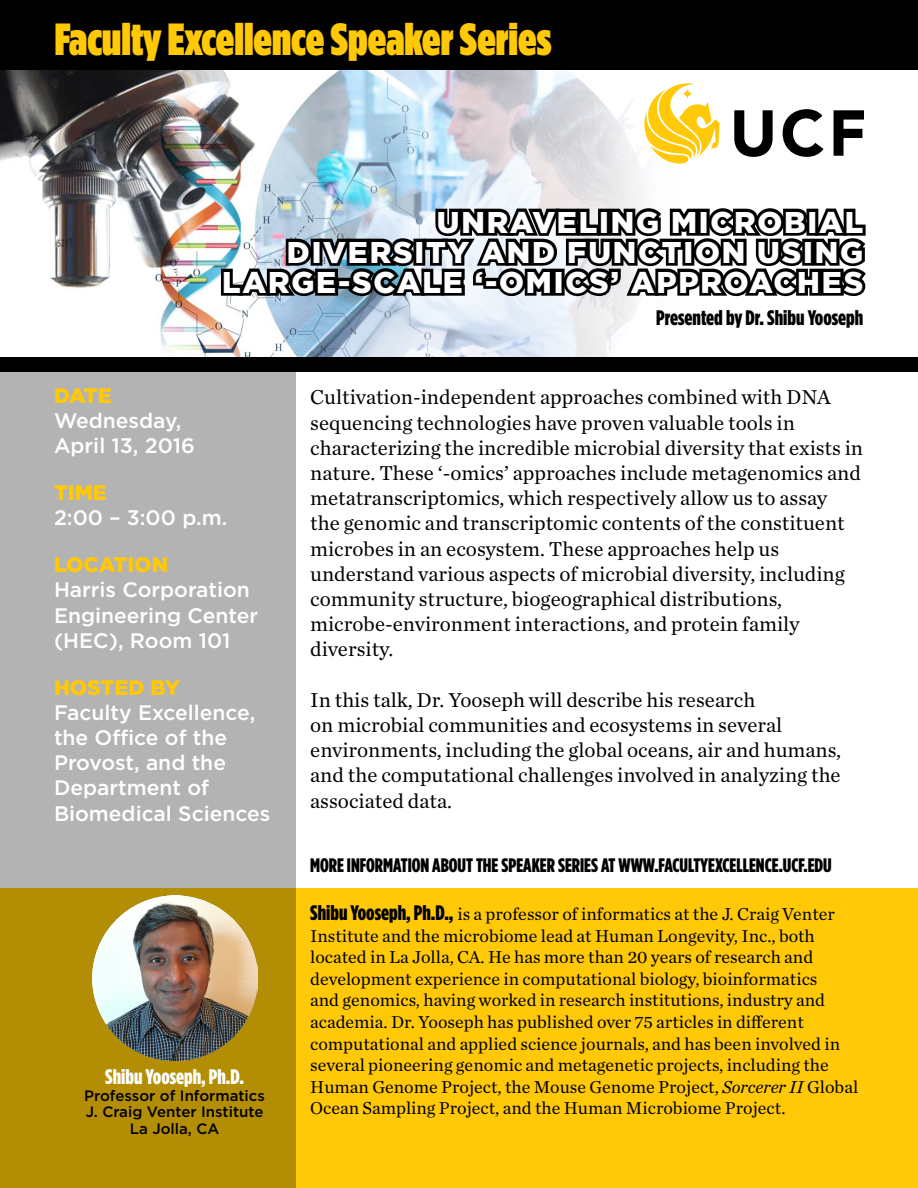
<style>
.page{position:relative;width:918px;height:1188px;background:#fff}
.page>*{position:absolute;margin:0;border:0;box-sizing:border-box;transform-origin:0 0}
.t1{font:900 45px "Gotham Condensed";color:#ffc907}
.t2{font:900 30px/30px "Gotham";letter-spacing:.06em;color:#fff;text-align:right}
.t3{font:21px/25.2px "Chronicle Text G1";color:#000}
.t4{font:500 21px/25.2px "Gotham";color:#fff}
.t5{font:900 21px "Gotham Condensed";color:#000}
.t6{font:900 21px "Gotham";color:#ffc907}
.t7{font:900 21px "Gotham Condensed";color:#fff}
.t8{font:900 19.5px "Gotham Condensed";color:#000}
.t9{font:18px/21.6px "Chronicle Text G1";color:#000}
.t10{font:500 15px/16.5px "Gotham";color:#000;text-align:center}
.s1{font-family:"Gotham Condensed";font-weight:900;font-size:21px}
.s2{font-style:italic}
</style>
<div class="page">
<div style="left:0;top:0;width:918px;height:372px;background:#000"></div>
<div style="left:1px;top:888px;width:917px;height:300px;background:#ffc907"></div>
<svg style="left:0;top:372px;width:295px;height:816px;background:#b2a880"></svg>
<img style="left:0;top:70px;width:918px;height:287px">
<svg style="left:644px;top:83px;width:76px;height:81px;background:#fee37f"></svg>
<svg style="left:682px;top:88px;width:11px;height:11px"></svg>
<svg style="left:734px;top:110px;width:39px;height:47px"></svg>
<svg style="left:783px;top:109px;width:41px;height:48px"></svg>
<svg style="left:834px;top:110px;width:30px;height:46px"></svg>
<svg style="left:218px;top:200px;width:652px;height:101px"></svg>
<img style="left:92px;top:895px;width:165px;height:165px">
<h1 class="t1" style="left:55px;top:12px;width:498px">Faculty Excellence Speaker Series</h1>
<h2 class="t2" style="left:222px;top:206px;width:643px">UNRAVELING MICROBIAL<br>DIVERSITY AND FUNCTION USING<br>LARGE-SCALE ‘-OMICS’ APPROACHES</h2>
<p class="t5" style="left:656px;top:306px;width:209px">Presented by Dr. Shibu Yooseph</p>
<p class="t6" style="left:54px;top:383px;width:59px">DATE</p>
<p class="t4" style="left:54px;top:408px;width:142px">Wednesday,<br>April 13, 2016</p>
<p class="t6" style="left:54px;top:481px;width:54px">TIME</p>
<p class="t4" style="left:54px;top:505px;width:175px">2:00 – 3:00 p.m.</p>
<p class="t6" style="left:54px;top:553px;width:116px">LOCATION</p>
<p class="t4" style="left:54px;top:577px;width:206px">Harris Corporation<br>Engineering Center (HEC), Room 101</p>
<p class="t6" style="left:54px;top:675px;width:127px">HOSTED BY</p>
<p class="t4" style="left:54px;top:699px;width:218px">Faculty Excellence, the Office of the<br>Provost, and the<br>Department of<br>Biomedical Sciences</p>
<p class="t7" style="left:105px;top:1064px;width:140px">Shibu Yooseph, Ph.D.</p>
<p class="t10" style="left:84px;top:1087px;width:182px">Professor of Informatics<br>J. Craig Venter Institute<br>La Jolla, CA</p>
<p class="t3" style="left:310px;top:384px;width:554px">Cultivation-independent approaches combined with DNA sequencing technologies have proven valuable tools in characterizing the incredible microbial diversity that exists in nature. These ‘-omics’ approaches include metagenomics and metatranscriptomics, which respectively allow us to assay<br>the genomic and transcriptomic contents of the constituent microbes in an ecosystem. These approaches help us understand various aspects of microbial diversity, including community structure, biogeographical distributions, microbe-environment interactions, and protein family diversity.</p>
<p class="t3" style="left:310px;top:686px;width:532px">In this talk, Dr. Yooseph will describe his research<br>on microbial communities and ecosystems in several environments, including the global oceans, air and humans, and the computational challenges involved in analyzing the associated data.</p>
<p class="t8" style="left:310px;top:854px;width:523px">MORE INFORMATION ABOUT THE SPEAKER SERIES AT WWW.FACULTYEXCELLENCE.UCF.EDU</p>
<p class="t9" style="left:310px;top:902px;width:550px"><span class="s1">Shibu Yooseph, Ph.D.,</span> is a professor of informatics at the J. Craig Venter Institute and the microbiome lead at Human Longevity, Inc., both located in La Jolla, CA. He has more than 20 years of research and development experience in computational biology, bioinformatics<br>and genomics, having worked in research institutions, industry and academia. Dr. Yooseph has published over 75 articles in different computational and applied science journals, and has been involved in several pioneering genomic and metagenetic projects, including the Human Genome Project, the Mouse Genome Project, <span class="s2">Sorcerer II</span> Global Ocean Sampling Project, and the Human Microbiome Project.</p>
</div>
